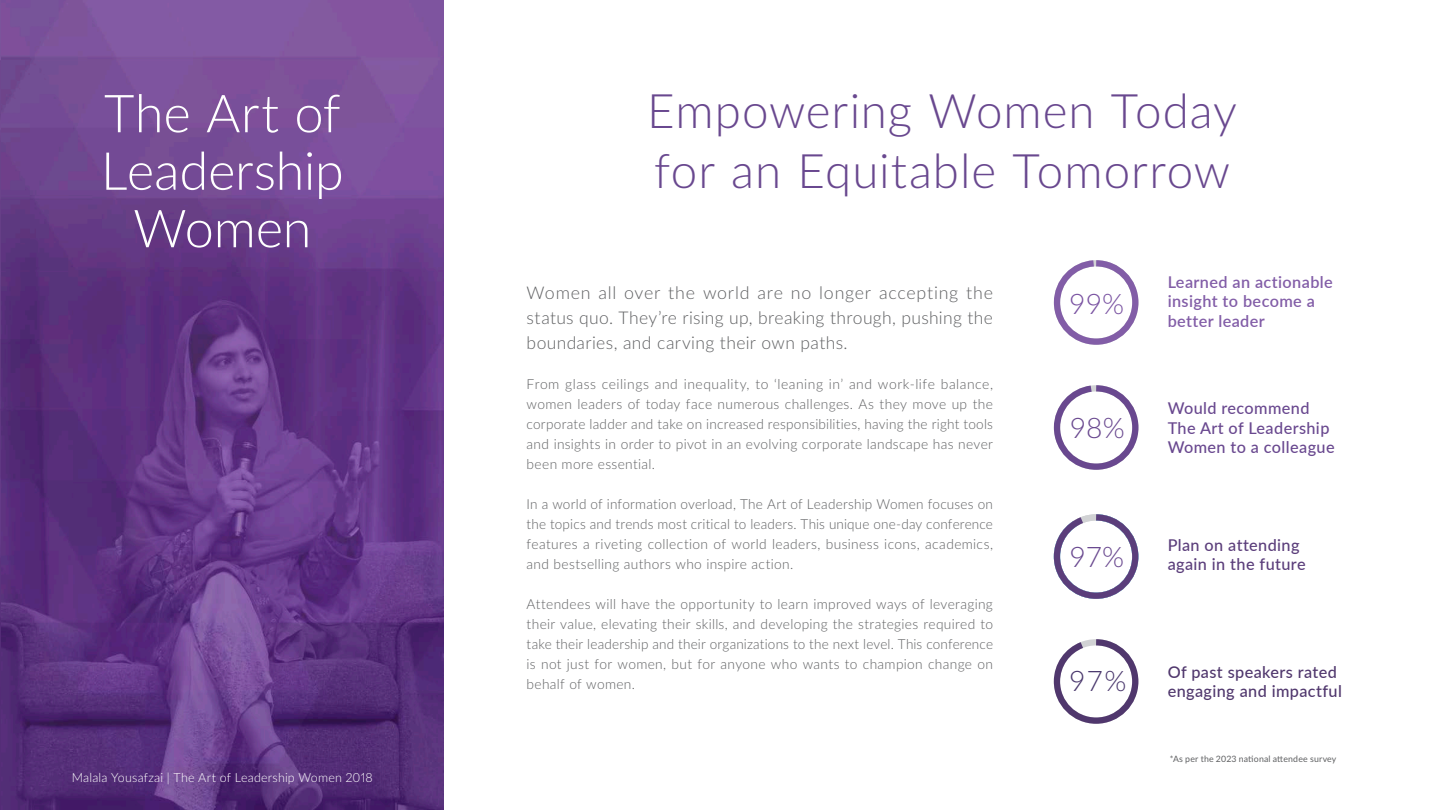
<style>
.page{position:relative;width:1440px;height:810px;background:#fff}
.page>*{position:absolute;margin:0;border:0;box-sizing:border-box;transform-origin:0 0}
.big_white_header{font:300 52.5px "Lato";letter-spacing:-.005em;color:#fff}
.big_purple_tagline{font:300 47.5px "Lato";letter-spacing:.02em;color:#69488f}
.t1{font:300 28.25px "Lato";color:#69488f}
.t2{font:300 28.25px "Lato";color:#4a386d}
.t3{font:300 28.25px "Lato";color:#7952a1}
.body_header{font:300 17.5px/25px "Lato";letter-spacing:.02em;color:#5f6062;text-align:justify}
.Purple_Caption{font:500 16.25px/19.5px "Lato";letter-spacing:.025em;color:#69488f}
.Purple_-2_Caption{font:600 16.25px/19.5px "Lato";letter-spacing:.025em;color:#825da7}
.Purple__2_Caption{font:500 16.25px "Lato";letter-spacing:.025em;color:#50376d}
.Purple__1_Caption{font:500 16.25px "Lato";letter-spacing:.025em;color:#5b3e7b}
.body_copy{font:300 13.75px/20px "Lato";letter-spacing:.025em;color:#5f6062;text-align:justify}
.photo_credit_white{font:300 12.5px "Lato";letter-spacing:.01em;color:#fff}
.Pricing_White{font:8.75px "Lato";letter-spacing:.02em;color:#5f6062}
</style>
<div class="page">
<img style="left:1px;top:0;width:442px;height:810px">
<div style="left:1054px;top:260px;width:84px;height:85px;border:6px solid #825da7;border-radius:39px"></div>
<svg style="left:1053px;top:514px;width:86px;height:85px"></svg>
<svg style="left:1053px;top:639px;width:86px;height:85px"></svg>
<svg style="left:1053px;top:385px;width:86px;height:85px"></svg>
<p class="big_white_header" style="left:104px;top:77px;width:238px">The Art of</p>
<p class="big_white_header" style="left:101px;top:134px;width:244px">Leadership</p>
<p class="big_white_header" style="left:133px;top:192px;width:180px">Women</p>
<p class="photo_credit_white" style="left:72px;top:769px;width:303px">Malala Yousafzai | The Art of Leadership Women 2018</p>
<p class="big_purple_tagline" style="left:647px;top:78px;width:591px">Empowering Women Today</p>
<p class="big_purple_tagline" style="left:654px;top:138px;width:578px">for an Equitable Tomorrow</p>
<p class="body_header" style="left:527px;top:280px;width:468px">Women all over the world are no longer accepting the status quo. They’re rising up, breaking through, pushing the boundaries, and carving their own paths.</p>
<p class="body_copy" style="left:527px;top:374px;width:468px">From glass ceilings and inequality, to ‘leaning in’ and work-life balance, women leaders of today face numerous challenges. As they move up the corporate ladder and take on increased responsibilities, having the right tools and insights in order to pivot in an evolving corporate landscape has never been more essential.</p>
<p class="body_copy" style="left:527px;top:494px;width:468px">In a world of information overload, The Art of Leadership Women focuses on the topics and trends most critical to leaders. This unique one-day conference features a riveting collection of world leaders, business icons, academics, and bestselling authors who inspire action.</p>
<p class="body_copy" style="left:527px;top:594px;width:468px">Attendees will have the opportunity to learn improved ways of leveraging their value, elevating their skills, and developing the strategies required to take their leadership and their organizations to the next level. This conference is not just for women, but for anyone who wants to champion change on behalf of women.</p>
<p class="t3" style="left:1069px;top:284px;width:56px">99%</p>
<p class="t1" style="left:1070px;top:408px;width:56px">98%</p>
<p class="t1" style="left:1070px;top:537px;width:56px">97%</p>
<p class="t2" style="left:1069px;top:662px;width:59px">97%</p>
<p class="Purple_-2_Caption" style="left:1168px;top:271px;width:167px">Learned an actionable insight to become a better leader</p>
<p class="Purple_Caption" style="left:1168px;top:398px;width:143px">Would recommend</p>
<p class="Purple_Caption" style="left:1168px;top:418px;width:169px">The Art of Leadership<br>Women to a colleague</p>
<p class="Purple__1_Caption" style="left:1168px;top:533px;width:133px">Plan on attending</p>
<p class="Purple__1_Caption" style="left:1168px;top:553px;width:139px">again in the future</p>
<p class="Purple__2_Caption" style="left:1168px;top:660px;width:171px">Of past speakers rated</p>
<p class="Purple__2_Caption" style="left:1168px;top:680px;width:176px">engaging and impactful</p>
<p class="Pricing_White" style="left:1170px;top:753px;width:168px">*As per the 2023 national attendee survey</p>
</div>
